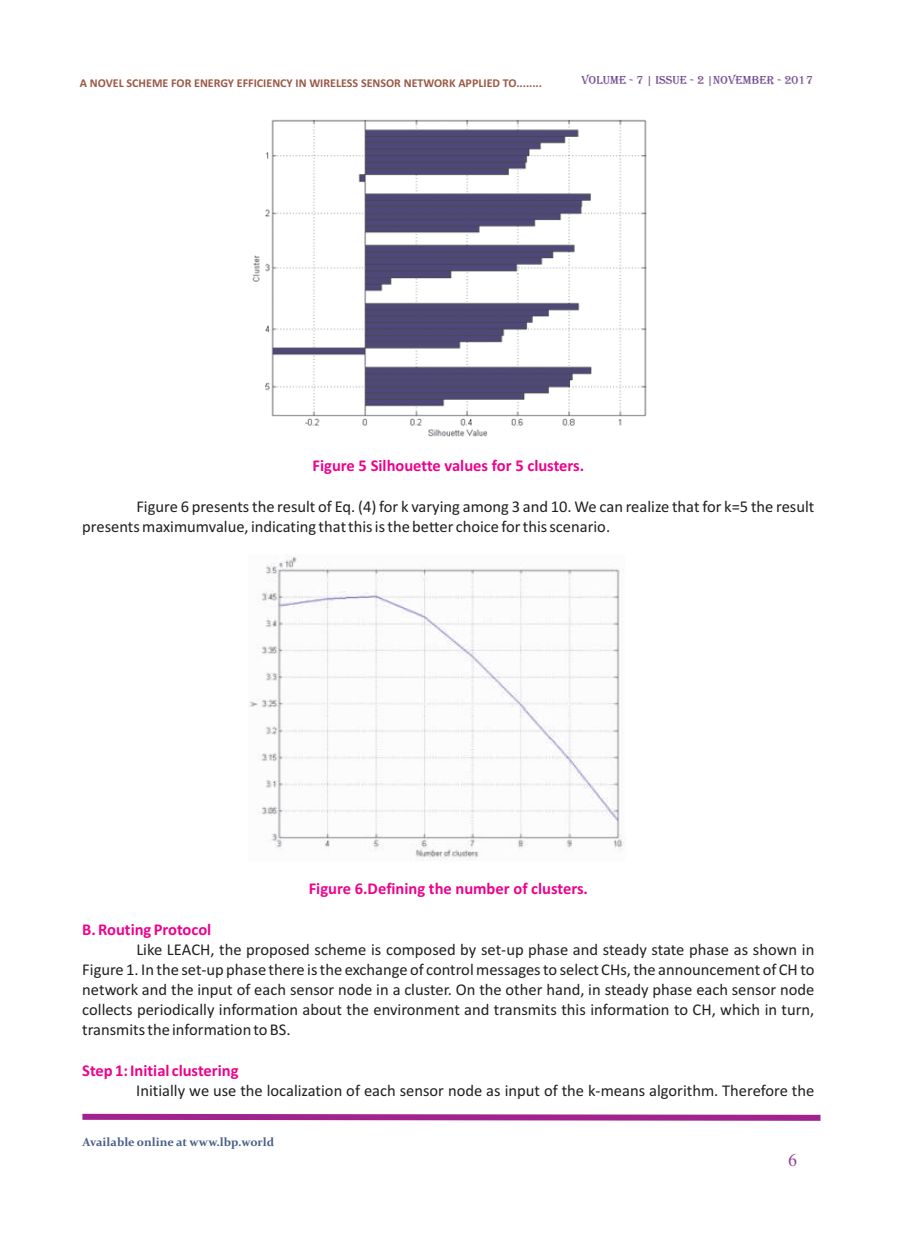
<style>
.page{position:relative;width:898px;height:1242px;background:#fff}
.page>*{position:absolute;margin:0;border:0;box-sizing:border-box;transform-origin:0 0}
.t1{font:18px "Times New Roman";color:#9c3d96}
.t2{font:16.5px/20.1px "Calibri";color:#231f20}
.t3{font:700 16.5px "Calibri";color:#ed028c}
.t4{font:700 12px "Calibri";color:#9c5946}
.t5{font:700 12px "Constantia";color:#485e88}
.t6{font:12px "Algerian";color:#674287}
</style>
<div class="page">
<svg style="left:82px;top:1113px;width:739px;height:8px;background:#b959aa"></svg>
<img style="left:252px;top:119px;width:395px;height:318px">
<img style="left:248px;top:554px;width:377px;height:307px">
<p class="t4" style="left:80px;top:78px;width:463px">A NOVEL SCHEME FOR ENERGY EFFICIENCY IN WIRELESS SENSOR NETWORK APPLIED TO........</p>
<p class="t6" style="left:581px;top:73px;width:233px">VOLUME - 7 | ISSUE - 2 |NOVEMBER - 2017</p>
<p class="t3" style="left:312px;top:459px;width:273px">Figure 5 Silhouette values for 5 clusters.</p>
<p class="t2" style="left:82px;top:497px;width:733px;text-indent:54px">Figure 6 presents the result of Eq. (4) for k varying among 3 and 10. We can realize that for k=5 the result presents maximumvalue, indicating that this is the better choice for this scenario.</p>
<p class="t3" style="left:82px;top:922px;width:130px">B. Routing Protocol</p>
<p class="t3" style="left:308px;top:882px;width:280px">Figure 6.Defining the number of clusters.</p>
<p class="t2" style="left:82px;top:940px;width:733px;text-align:justify;text-indent:54px">Like LEACH, the proposed scheme is composed by set-up phase and steady state phase as shown in Figure 1. In the set-up phase there is the exchange of control messages to select CHs, the announcement of CH to network and the input of each sensor node in a cluster. On the other hand, in steady phase each sensor node collects periodically information about the environment and transmits this information to CH, which in turn, transmits the information to BS.</p>
<p class="t3" style="left:82px;top:1063px;width:158px">Step 1: Initial clustering</p>
<p class="t2" style="left:136px;top:1081px;width:679px">Initially we use the localization of each sensor node as input of the k-means algorithm. Therefore the</p>
<p class="t5" style="left:82px;top:1137px;width:193px">Available online at www.lbp.world</p>
<p class="t1" style="left:787px;top:1154px;width:10px">6</p>
</div>
